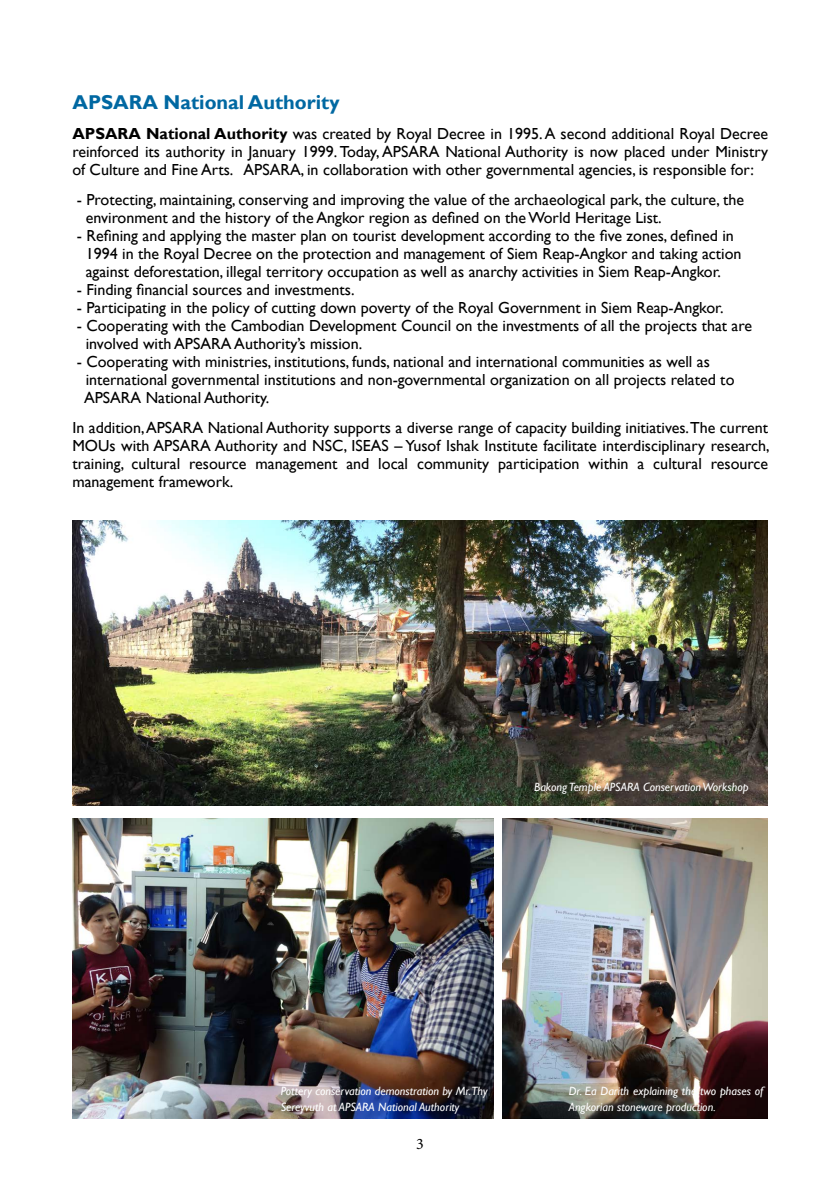
<style>
.page{position:relative;width:840px;height:1191px;background:#fff}
.page>*{position:absolute;margin:0;border:0;box-sizing:border-box;transform-origin:0 0}
.t1{font:700 20px "Gill Sans";color:#0068a2}
.t2{font:16px/18px "Gill Sans";color:#000}
.t3{font:16px "Minion Pro";color:#000}
.t4{font:italic 12px/16px "Gill Sans";color:#fff}
.s1{font-weight:700}
</style>
<div class="page">
<img style="left:72px;top:520px;width:695px;height:285px">
<img style="left:502px;top:818px;width:265px;height:300px">
<img style="left:72px;top:818px;width:421px;height:300px">
<p class="t1" style="left:72px;top:90px;width:268px">APSARA National Authority</p>
<p class="t2" style="left:72px;top:125px;width:697px;text-align:justify"><span class="s1">APSARA National Authority</span> was created by Royal Decree in 1995. A second additional Royal Decree reinforced its authority in January 1999. Today, APSARA National Authority is now placed under Ministry of Culture and Fine Arts. APSARA, in collaboration with other governmental agencies, is responsible for:</p>
<p class="t2" style="left:86px;top:191px;width:659px;text-indent:-9px">- Protecting, maintaining, conserving and improving the value of the archaeological park, the culture, the environment and the history of the Angkor region as defined on the World Heritage List.</p>
<p class="t2" style="left:86px;top:227px;width:657px;text-indent:-9px">- Refining and applying the master plan on tourist development according to the five zones, defined in<br>1994 in the Royal Decree on the protection and management of Siem Reap-Angkor and taking action against deforestation, illegal territory occupation as well as anarchy activities in Siem Reap-Angkor.</p>
<p class="t2" style="left:77px;top:281px;width:279px">- Finding financial sources and investments.</p>
<p class="t2" style="left:77px;top:299px;width:648px">- Participating in the policy of cutting down poverty of the Royal Government in Siem Reap-Angkor.</p>
<p class="t2" style="left:86px;top:317px;width:667px;text-indent:-9px">- Cooperating with the Cambodian Development Council on the investments of all the projects that are involved with APSARA Authority’s mission.</p>
<p class="t2" style="left:84px;top:353px;width:651px;text-indent:-7px">- Cooperating with ministries, institutions, funds, national and international communities as well as international governmental institutions and non-governmental organization on all projects related to<br>APSARA National Authority.</p>
<p class="t2" style="left:72px;top:419px;width:698px;text-align:justify">In addition, APSARA National Authority supports a diverse range of capacity building initiatives.The current MOUs with APSARA Authority and NSC, ISEAS – Yusof Ishak Institute facilitate interdisciplinary research, training, cultural resource management and local community participation within a cultural resource management framework.</p>
<p class="t4" style="left:534px;top:779px;width:216px">Bakong Temple APSARA Conservation Workshop</p>
<p class="t4" style="left:280px;top:1083px;width:208px">Pottery conservation demonstration by Mr.Thy<br>Sereyvuth at APSARA National Authority</p>
<p class="t4" style="left:568px;top:1083px;width:196px">Dr. Ea Darith explaining the two phases of<br>Angkorian stoneware production.</p>
<p class="t3" style="left:416px;top:1133px;width:9px">3</p>
</div>
